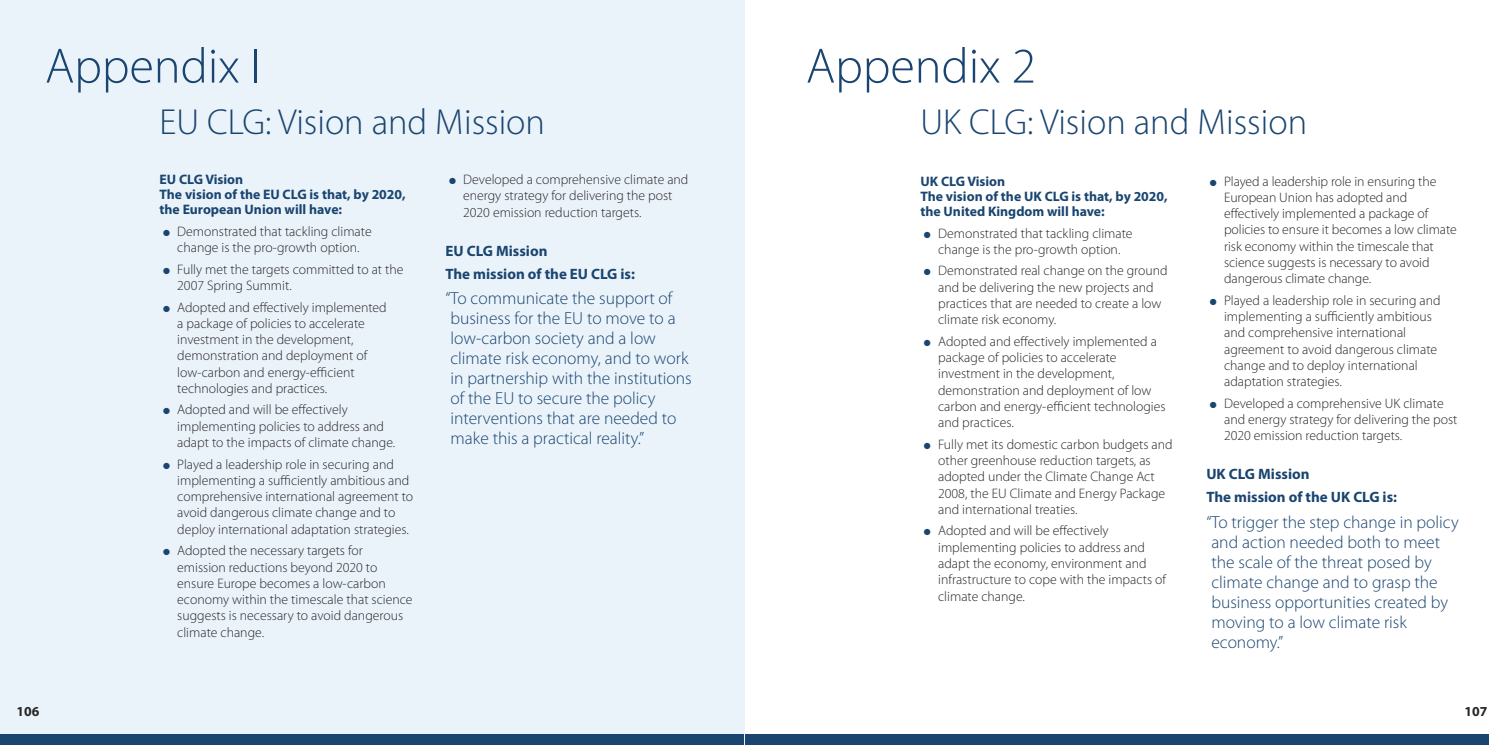
<style>
.page{position:relative;width:1489px;height:745px;background:#fff}
.page>*{position:absolute;margin:0;border:0;box-sizing:border-box;transform-origin:0 0}
.t1{font:300 50px "Myriad Pro";color:#194570}
.t2{font:300 36.25px "Myriad Pro";color:#194570}
.t3{font:300 17.5px/20px "Myriad Pro";color:#194570}
.t4{font:700 15px/22.9px "Myriad Pro";color:#194570}
.t5{font:300 13.75px/16.2px "Myriad Pro";color:#272627}
.t6{font:700 13.75px/15px "Myriad Pro";color:#194570}
.t7{font:700 13.75px "Myriad Pro";color:#272627}
.s1{color:#194570}
</style>
<div class="page">
<div style="left:0;top:0;width:744px;height:744px;background:#ebf3fa"></div>
<div style="left:0;top:733px;width:743px;height:11px;background:#194570"></div>
<div style="left:744px;top:733px;width:744px;height:11px;background:#194570"></div>
<h1 class="t1" style="left:45px;top:47px;width:218px">Appendix I</h1>
<h2 class="t2" style="left:159px;top:108px;width:387px">eU CLG: Vision and mission</h2>
<p class="t7" style="left:17px;top:706px;width:24px">106</p>
<p class="t6" style="left:159px;top:173px;width:248px">EU CLG Vision<br>The vision of the EU CLG is that, by 2020, the European Union will have:</p>
<p class="t5" style="left:163px;top:224px;width:210px;text-align:center"><span class="s1">●</span> Demonstrated that tackling climate change is the pro-growth option.</p>
<p class="t5" style="left:177px;top:262px;width:228px;text-indent:-14px"><span class="s1">●</span> Fully met the targets committed to at the<br>2007 Spring Summit.</p>
<p class="t5" style="left:177px;top:299px;width:211px;text-indent:-14px"><span class="s1">●</span> Adopted and effectively implemented a package of policies to accelerate investment in the development, demonstration and deployment of low-carbon and energy-efficient technologies and practices.</p>
<p class="t5" style="left:177px;top:402px;width:219px;text-indent:-14px"><span class="s1">●</span> Adopted and will be effectively implementing policies to address and adapt to the impacts of climate change.</p>
<p class="t5" style="left:177px;top:456px;width:237px;text-indent:-14px"><span class="s1">●</span> Played a leadership role in securing and implementing a sufficiently ambitious and comprehensive international agreement to avoid dangerous climate change and to deploy international adaptation strategies.</p>
<p class="t5" style="left:177px;top:543px;width:237px;text-indent:-14px"><span class="s1">●</span> Adopted the necessary targets for emission reductions beyond 2020 to ensure europe becomes a low-carbon economy within the timescale that science suggests is necessary to avoid dangerous climate change.</p>
<p class="t5" style="left:463px;top:172px;width:227px;text-indent:-14px"><span class="s1">●</span> Developed a comprehensive climate and energy strategy for delivering the post<br>2020 emission reduction targets.</p>
<p class="t4" style="left:445px;top:240px;width:191px">EU CLG Mission<br>The mission of the EU CLG is:</p>
<p class="t3" style="left:445px;top:289px;width:248px">“To communicate the support of business for the eU to move to a low-carbon society and a low climate risk economy, and to work in partnership with the institutions of the eU to secure the policy interventions that are needed to make this a practical reality.”</p>
<h1 class="t1" style="left:805px;top:47px;width:231px">Appendix 2</h1>
<h2 class="t2" style="left:920px;top:108px;width:388px">UK CLG: Vision and mission</h2>
<p class="t6" style="left:920px;top:175px;width:249px">UK CLG Vision<br>The vision of the UK CLG is that, by 2020, the United Kingdom will have:</p>
<p class="t5" style="left:923px;top:226px;width:210px;text-align:center"><span class="s1">●</span> Demonstrated that tackling climate change is the pro-growth option.</p>
<p class="t5" style="left:938px;top:263px;width:231px;text-indent:-14px"><span class="s1">●</span> Demonstrated real change on the ground and be delivering the new projects and practices that are needed to create a low climate risk economy.</p>
<p class="t5" style="left:938px;top:334px;width:229px;text-indent:-14px"><span class="s1">●</span> Adopted and effectively implemented a package of policies to accelerate investment in the development, demonstration and deployment of low carbon and energy-efficient technologies and practices.</p>
<p class="t5" style="left:938px;top:437px;width:236px;text-indent:-14px"><span class="s1">●</span> Fully met its domestic carbon budgets and other greenhouse reduction targets, as adopted under the Climate Change Act 2008, the eU Climate and energy Package and international treaties.</p>
<p class="t5" style="left:938px;top:523px;width:229px;text-indent:-14px"><span class="s1">●</span> Adopted and will be effectively implementing policies to address and adapt the economy, environment and infrastructure to cope with the impacts of climate change.</p>
<p class="t5" style="left:1223px;top:174px;width:234px;text-indent:-14px"><span class="s1">●</span> Played a leadership role in ensuring the european Union has adopted and effectively implemented a package of policies to ensure it becomes a low climate risk economy within the timescale that science suggests is necessary to avoid dangerous climate change.</p>
<p class="t5" style="left:1223px;top:293px;width:218px;text-indent:-14px"><span class="s1">●</span> Played a leadership role in securing and implementing a sufficiently ambitious and comprehensive international agreement to avoid dangerous climate change and to deploy international adaptation strategies.</p>
<p class="t5" style="left:1223px;top:396px;width:235px;text-indent:-14px"><span class="s1">●</span> Developed a comprehensive UK climate and energy strategy for delivering the post<br>2020 emission reduction targets.</p>
<p class="t4" style="left:1206px;top:464px;width:192px">UK CLG Mission<br>The mission of the UK CLG is:</p>
<p class="t3" style="left:1206px;top:513px;width:254px">“To trigger the step change in policy and action needed both to meet the scale of the threat posed by climate change and to grasp the business opportunities created by moving to a low climate risk economy.”</p>
<p class="t7" style="left:1464px;top:706px;width:24px">107</p>
</div>
